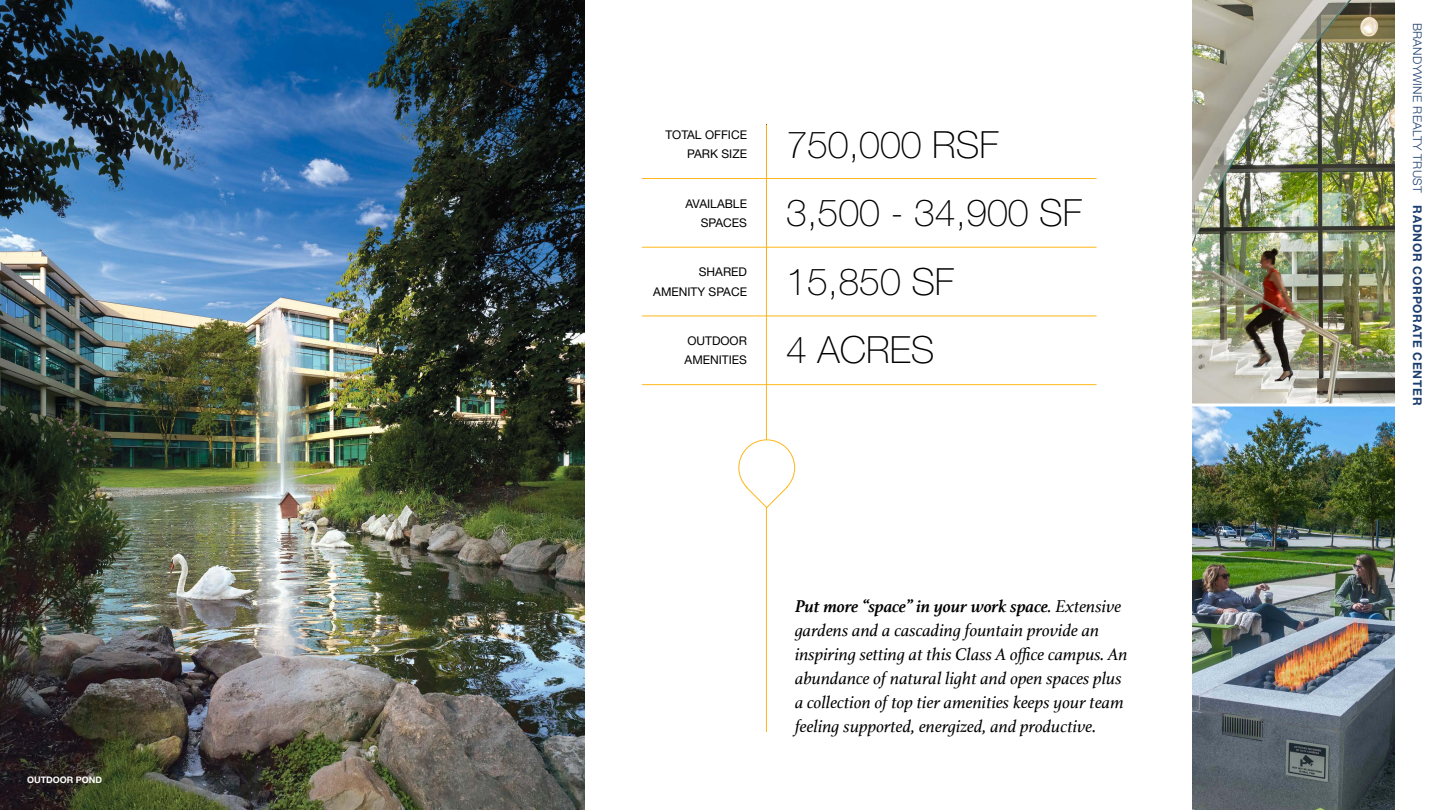
<style>
.page{position:relative;width:1440px;height:810px;background:#fff}
.page>*{position:absolute;margin:0;border:0;box-sizing:border-box;transform-origin:0 0}
.t1{font:100 37.5px/68.1px "Helvetica Neue LT Std";color:#000}
.t2{font:italic 18px/24px "Athelas";color:#000}
.t3{font:12px/19.5px "Helvetica Neue LT Std";color:#000;text-align:right}
.t4{font:300 12px "Helvetica Neue LT Std";letter-spacing:.03em;color:#1b3e6e}
.t5{font:700 9px "Helvetica Neue LT Std";color:#fff}
.s1{font-weight:700}
</style>
<div class="page">
<hr style="left:766px;top:124px;width:1px;height:608px;background:#ffb71b">
<svg style="left:738px;top:439px;width:57px;height:69px"></svg>
<hr style="left:642px;top:178px;width:454px;height:1px;background:#ffb71b">
<hr style="left:642px;top:247px;width:454px;height:1px;background:#ffb71b">
<hr style="left:642px;top:316px;width:454px;height:1px;background:#ffb71b">
<img style="left:1192px;top:0;width:203px;height:810px">
<img style="left:0;top:0;width:585px;height:810px">
<hr style="left:642px;top:384px;width:454px;height:1px;background:#ffb71b">
<hr style="left:1172px;top:404px;width:225px;height:2px;background:#fff">
<p class="t5" style="left:27px;top:774px;width:77px">OUTDOOR POND</p>
<p class="t3" style="left:665px;top:125px;width:83px">TOTAL OFFICE<br>PARK SIZE</p>
<p class="t3" style="left:685px;top:194px;width:63px">AVAILABLE<br>SPACES</p>
<h1 class="t1" style="left:786px;top:110px;width:214px">750,000 RSF</h1>
<h1 class="t1" style="left:786px;top:179px;width:297px">3,500 - 34,900 SF</h1>
<p class="t3" style="left:653px;top:262px;width:95px">SHARED<br>AMENITY SPACE</p>
<h1 class="t1" style="left:786px;top:248px;width:170px">15,850 SF<br>4 ACRES</h1>
<p class="t3" style="left:685px;top:331px;width:64px;text-align:left">OUTDOOR<br>AMENITIES</p>
<p class="t2" style="left:795px;top:594px;width:334px"><span class="s1">Put more “space” in your work space</span>. Extensive gardens and a cascading fountain provide an inspiring setting at this Class A office campus. An abundance of natural light and open spaces plus a collection of top tier amenities keeps your team feeling supported, energized, and productive.</p>
<p class="t4" style="left:1425px;top:22px;width:384px;rotate:90deg">BRANDYWINE REALTY TRUST <span class="s1">RADNOR CORPORATE CENTER</span></p>
</div>
